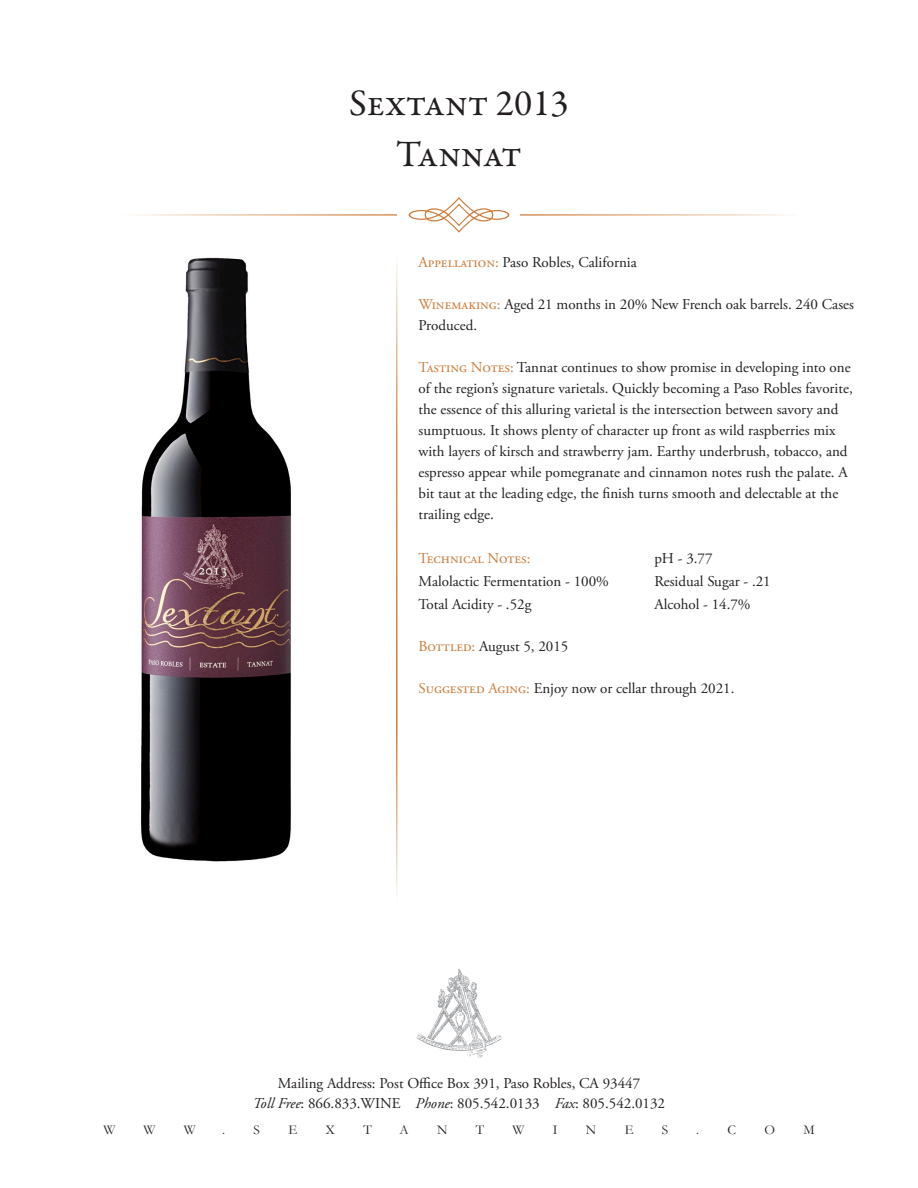
<style>
.page{position:relative;width:918px;height:1188px;background:#fff}
.page>*{position:absolute;margin:0;border:0;box-sizing:border-box;transform-origin:0 0}
.t1{font:37.5px "Garamond Premr Pro";color:#231f20}
.t2{font:15px/21px "Adobe Garamond Pro";color:#231f20}
.t3{font:15px "Adobe Garamond Pro";color:#cc7b3a}
.t4{font:13.5px "Garamond";color:#231f20}
.s1{color:#cc7b3a}
.s2{font-style:italic}
</style>
<div class="page">
<svg style="left:409px;top:197px;width:100px;height:36px"></svg>
<svg style="left:417px;top:969px;width:84px;height:88px"></svg>
<img style="left:141px;top:257px;width:150px;height:605px">
<p class="t1" style="left:349px;top:81px;width:221px">Sextant 2013</p>
<p class="t1" style="left:396px;top:132px;width:127px">Tannat</p>
<p class="t2" style="left:418px;top:253px;width:220px"><span class="s1">Appellation:</span> Paso Robles, California</p>
<p class="t2" style="left:418px;top:295px;width:437px"><span class="s1">Winemaking:</span> Aged 21 months in 20% New French oak barrels. 240 Cases<br>Produced.</p>
<p class="t2" style="left:418px;top:358px;width:436px"><span class="s1">Tasting Notes:</span> Tannat continues to show promise in developing into one of the region’s signature varietals. Quickly becoming a Paso Robles favorite, the essence of this alluring varietal is the intersection between savory and sumptuous. It shows plenty of character up front as wild raspberries mix with layers of kirsch and strawberry jam. Earthy underbrush, tobacco, and espresso appear while pomegranate and cinnamon notes rush the palate. A bit taut at the leading edge, the finish turns smooth and delectable at the trailing edge.</p>
<p class="t3" style="left:418px;top:549px;width:114px">Technical Notes:</p>
<p class="t2" style="left:654px;top:549px;width:60px">pH - 3.77</p>
<p class="t2" style="left:418px;top:571px;width:192px">Malolactic Fermentation - 100%</p>
<p class="t2" style="left:654px;top:571px;width:118px">Residual Sugar - .21</p>
<p class="t2" style="left:418px;top:594px;width:115px">Total Acidity - .52g</p>
<p class="t2" style="left:654px;top:594px;width:98px">Alcohol - 14.7%</p>
<p class="t2" style="left:418px;top:636px;width:151px"><span class="s1">Bottled:</span> August 5, 2015</p>
<p class="t2" style="left:418px;top:678px;width:317px"><span class="s1">Suggested Aging:</span> Enjoy now or cellar through 2021.</p>
<p class="t2" style="left:278px;top:1073px;width:364px">Mailing Address: Post Office Box 391, Paso Robles, CA 93447</p>
<p class="t2" style="left:253px;top:1093px;width:414px"><span class="s2">Toll Free</span>: 866.833.WINE <span class="s2">Phone</span>: 805.542.0133 <span class="s2">Fax</span>: 805.542.0132</p>
<p class="t4" style="left:103px;top:1121px;width:13px">W</p>
<p class="t4" style="left:144px;top:1121px;width:13px">W</p>
<p class="t4" style="left:184px;top:1121px;width:13px">W</p>
<p class="t4" style="left:222px;top:1121px;width:4px">.</p>
<p class="t4" style="left:254px;top:1121px;width:8px">S</p>
<p class="t4" style="left:288px;top:1121px;width:10px">E</p>
<p class="t4" style="left:326px;top:1121px;width:11px">X</p>
<p class="t4" style="left:363px;top:1121px;width:10px">T</p>
<p class="t4" style="left:400px;top:1121px;width:11px">A</p>
<p class="t4" style="left:437px;top:1121px;width:12px">N</p>
<p class="t4" style="left:476px;top:1121px;width:10px">T</p>
<p class="t4" style="left:513px;top:1121px;width:13px">W</p>
<p class="t4" style="left:553px;top:1121px;width:6px">I</p>
<p class="t4" style="left:586px;top:1121px;width:12px">N</p>
<p class="t4" style="left:625px;top:1121px;width:10px">E</p>
<p class="t4" style="left:662px;top:1121px;width:8px">S</p>
<p class="t4" style="left:696px;top:1121px;width:4px">.</p>
<p class="t4" style="left:728px;top:1121px;width:10px">C</p>
<p class="t4" style="left:764px;top:1121px;width:12px">O</p>
<p class="t4" style="left:803px;top:1121px;width:13px">M</p>
</div>
